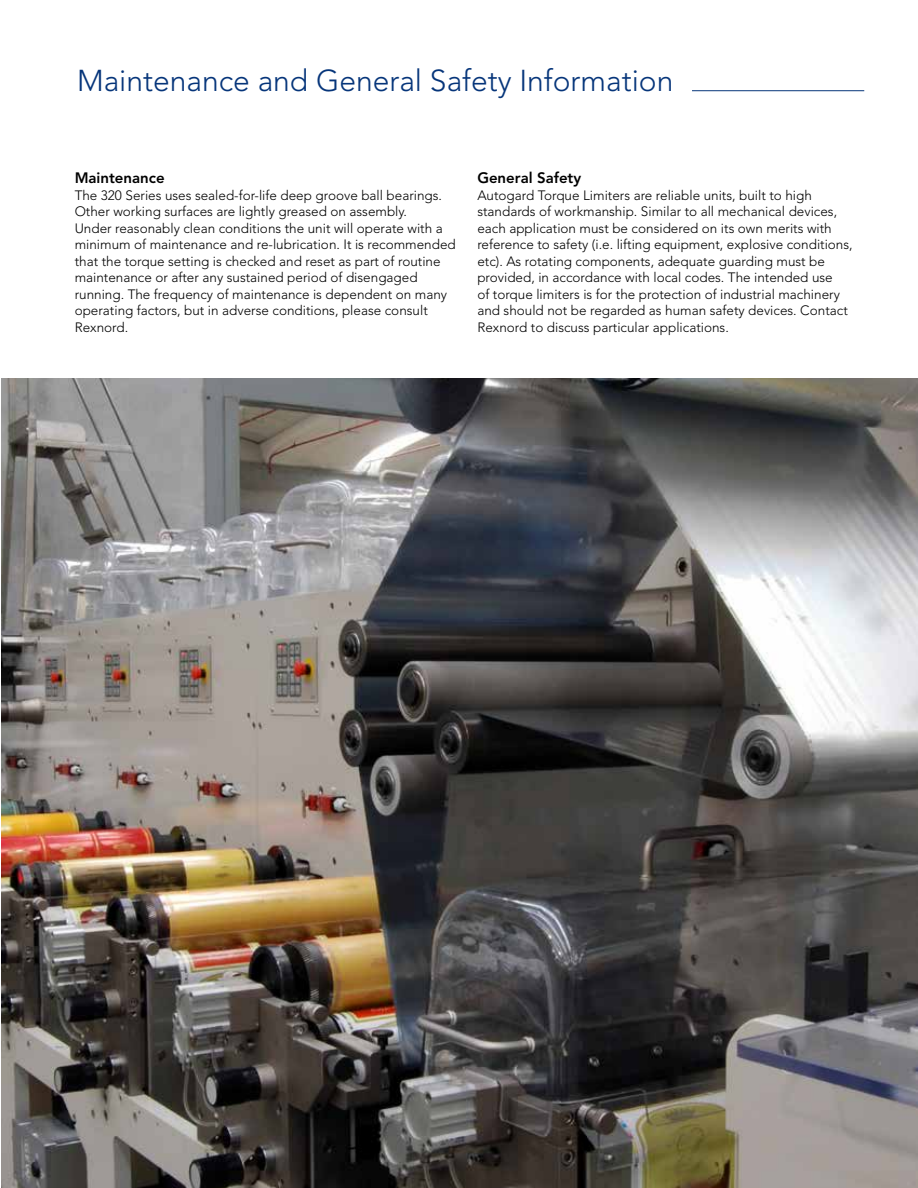
<style>
.page{position:relative;width:918px;height:1188px;background:#fff}
.page>*{position:absolute;margin:0;border:0;box-sizing:border-box;transform-origin:0 0}
.t1{font:300 30px "Avenir LT Std";color:#06357a}
.t2{font:800 15px "Avenir LT Std";color:#000}
.t3{font:300 13.5px/16.5px "Avenir LT Std";color:#000}
</style>
<div class="page">
<img style="left:1px;top:378px;width:917px;height:810px">
<hr style="left:692px;top:90px;width:172px;height:1px;background:#06357a">
<h1 class="t1" style="left:77px;top:63px;width:598px">Maintenance and General Safety Information</h1>
<p class="t2" style="left:75px;top:169px;width:92px">Maintenance</p>
<p class="t3" style="left:75px;top:187px;width:383px">The 320 Series uses sealed-for-life deep groove ball bearings.<br>Other working surfaces are lightly greased on assembly.<br>Under reasonably clean conditions the unit will operate with a minimum of maintenance and re-lubrication. It is recommended that the torque setting is checked and reset as part of routine maintenance or after any sustained period of disengaged running. The frequency of maintenance is dependent on many operating factors, but in adverse conditions, please consult Rexnord.</p>
<p class="t2" style="left:477px;top:169px;width:105px">General Safety</p>
<p class="t3" style="left:477px;top:187px;width:377px">Autogard Torque Limiters are reliable units, built to high standards of workmanship. Similar to all mechanical devices, each application must be considered on its own merits with reference to safety (i.e. lifting equipment, explosive conditions, etc). As rotating components, adequate guarding must be provided, in accordance with local codes. The intended use<br>of torque limiters is for the protection of industrial machinery and should not be regarded as human safety devices. Contact Rexnord to discuss particular applications.</p>
</div>
